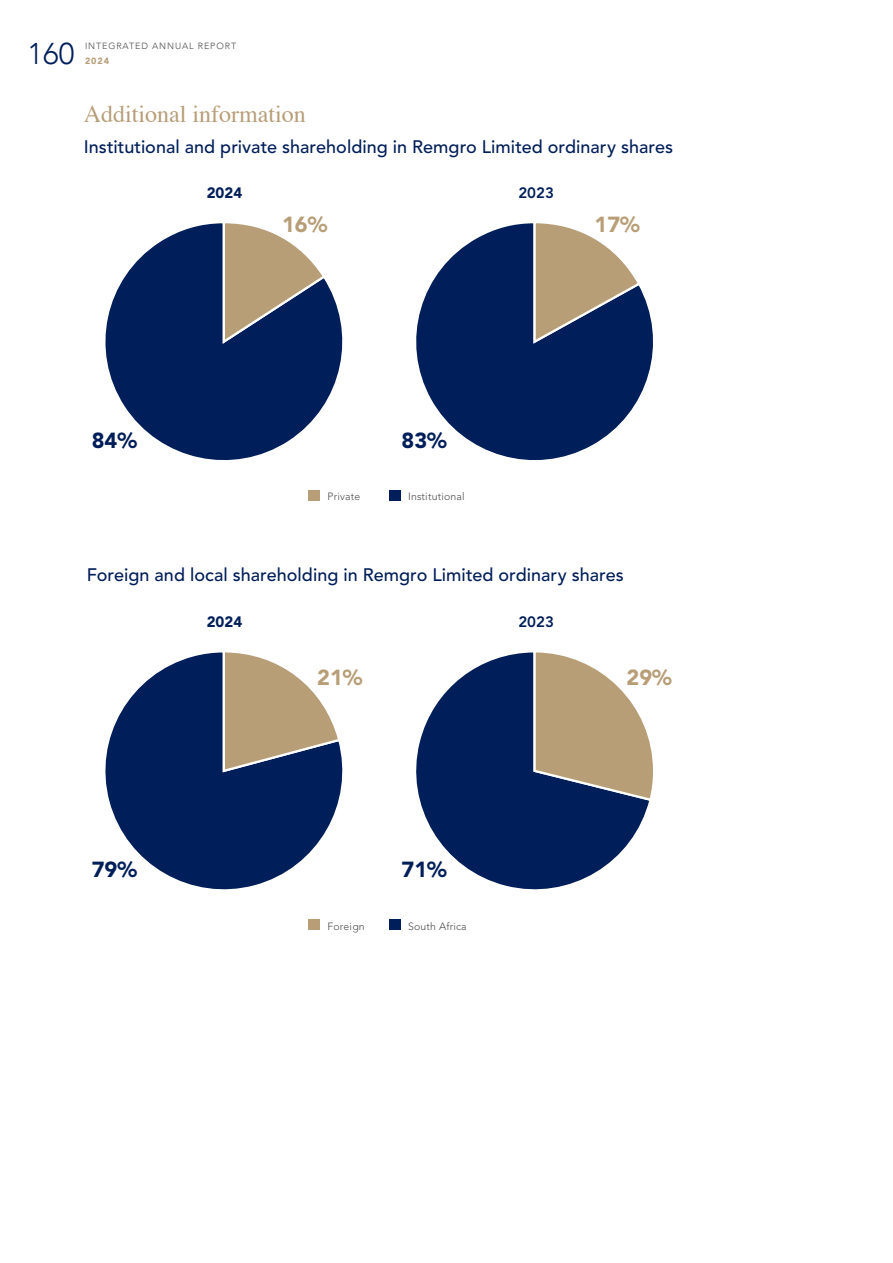
<style>
.page{position:relative;width:893px;height:1263px;background:#fff}
.page>*{position:absolute;margin:0;border:0;box-sizing:border-box;transform-origin:0 0}
.t1{font:300 30px "Avenir";color:#001e59}
.t2{font:24px "Times";color:#b79e77}
.t3{font:900 21.6px "Avenir LT Std";color:#b79e77}
.t4{font:900 21.6px "Avenir LT Std";color:#001e59}
.t5{font:500 18px "Avenir LT Std";color:#001e59}
.t6{font:900 15px "Avenir LT Std";color:#001e59}
.t7{font:800 15px "Avenir LT Std";color:#001e59}
.t8{font:300 10.5px "Avenir LT Std";letter-spacing:.015em;color:#4b4c4d}
.t9{font:300 9px "Avenir";letter-spacing:.1em;color:#4b4c4d}
.t10{font:900 9px "Avenir";color:#b79e77}
</style>
<div class="page">
<svg style="left:105px;top:652px;width:238px;height:238px"></svg>
<svg style="left:221px;top:652px;width:121px;height:122px"></svg>
<div style="left:389px;top:920px;width:11px;height:10px;background:#001e59"></div>
<div style="left:309px;top:920px;width:11px;height:10px;background:#b79e77"></div>
<svg style="left:416px;top:652px;width:233px;height:238px"></svg>
<svg style="left:532px;top:652px;width:121px;height:150px"></svg>
<svg style="left:105px;top:223px;width:238px;height:238px"></svg>
<svg style="left:221px;top:223px;width:106px;height:122px"></svg>
<div style="left:389px;top:491px;width:11px;height:10px;background:#001e59"></div>
<div style="left:309px;top:491px;width:11px;height:10px;background:#b79e77"></div>
<svg style="left:416px;top:223px;width:237px;height:237px"></svg>
<svg style="left:532px;top:223px;width:110px;height:122px"></svg>
<h1 class="t1" style="left:28px;top:36px;width:48px">160</h1>
<p class="t9" style="left:85px;top:41px;width:153px">INTEGRATED ANNUAL REPORT</p>
<p class="t10" style="left:85px;top:54px;width:26px">2024</p>
<h2 class="t2" style="left:84px;top:92px;width:224px">Additional information</h2>
<p class="t5" style="left:84px;top:136px;width:591px">Institutional and private shareholding in Remgro Limited ordinary shares</p>
<p class="t6" style="left:207px;top:184px;width:37px">2024</p>
<p class="t7" style="left:518px;top:184px;width:37px">2023</p>
<p class="t3" style="left:282px;top:211px;width:47px">16%</p>
<p class="t3" style="left:595px;top:212px;width:47px">17%</p>
<p class="t4" style="left:92px;top:427px;width:47px">84%</p>
<p class="t4" style="left:402px;top:427px;width:47px">83%</p>
<p class="t8" style="left:328px;top:491px;width:34px">Private</p>
<p class="t8" style="left:408px;top:491px;width:58px">Institutional</p>
<p class="t5" style="left:87px;top:564px;width:539px">Foreign and local shareholding in Remgro Limited ordinary shares</p>
<p class="t4" style="left:92px;top:856px;width:47px">79%</p>
<p class="t6" style="left:207px;top:613px;width:37px">2024</p>
<p class="t7" style="left:518px;top:613px;width:37px">2023</p>
<p class="t3" style="left:317px;top:665px;width:47px">21%</p>
<p class="t4" style="left:402px;top:856px;width:47px">71%</p>
<p class="t8" style="left:328px;top:920px;width:39px">Foreign</p>
<p class="t8" style="left:408px;top:920px;width:60px">South Africa</p>
<p class="t3" style="left:626px;top:664px;width:47px">29%</p>
</div>
